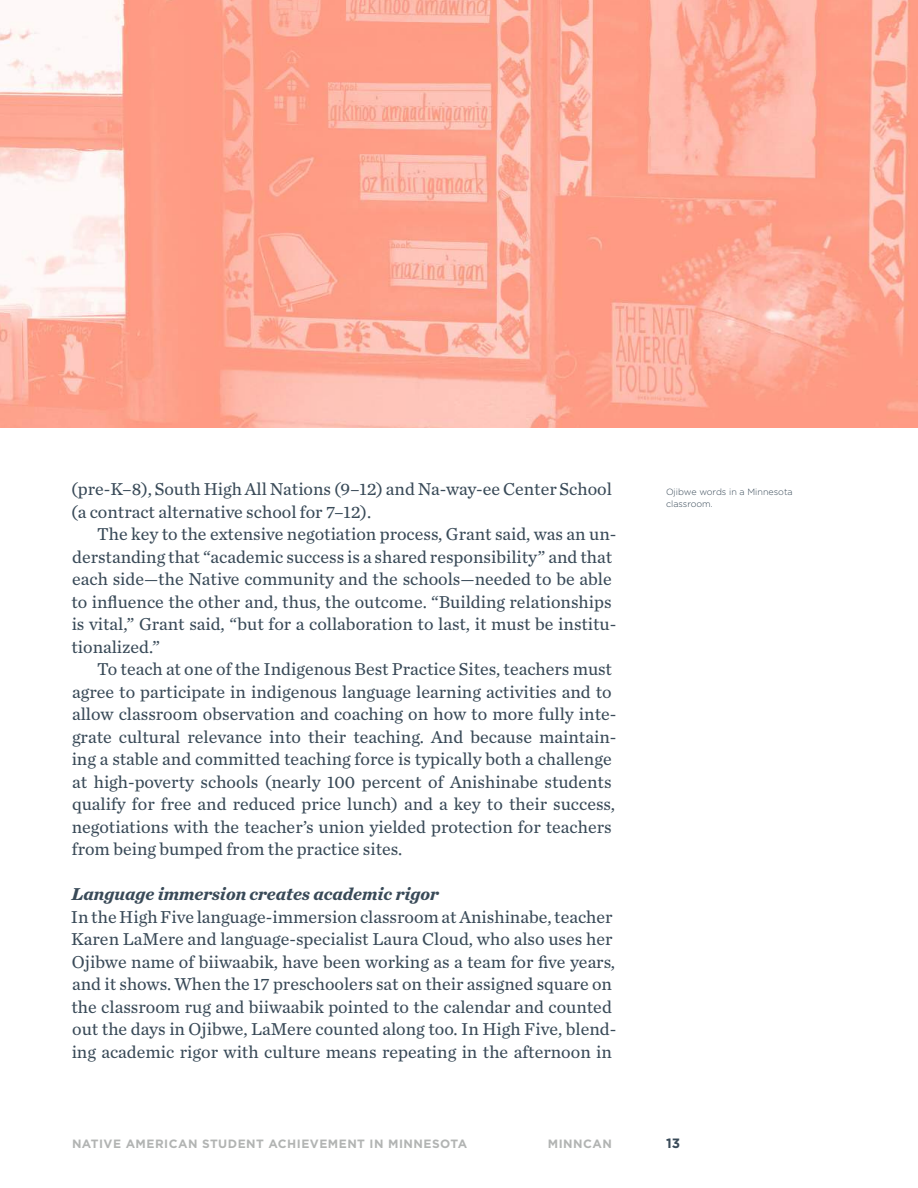
<style>
.page{position:relative;width:918px;height:1188px;background:#fff}
.page>*{position:absolute;margin:0;border:0;box-sizing:border-box;transform-origin:0 0}
.t1{font:18px/22.5px "Chronicle Text G2";color:#394a58}
.t2{font:italic 700 18px "Chronicle Text G2";color:#394a58}
.t3{font:700 13.5px "Gotham";color:#394a58}
.t4{font:700 12px "Gotham";letter-spacing:.04em;color:#b2b4b3}
.t5{font:300 9px/12px "Gotham";color:#394a58}
</style>
<div class="page">
<img style="left:0;top:0;width:918px;height:428px">
<p class="t1" style="left:71px;top:477px;width:542px">(pre-K–8), South High All Nations (9–12) and Na-way-ee Center School (a contract alternative school for 7–12).</p>
<p class="t1" style="left:71px;top:522px;width:547px;text-indent:26px">The key to the extensive negotiation process, Grant said, was an un&shy;derstanding that “academic success is a shared responsibility” and that each side—the Native community and the schools—needed to be able to influence the other and, thus, the outcome. “Building relationships is vital,” Grant said, “but for a collaboration to last, it must be institu&shy;tionalized.”</p>
<p class="t1" style="left:72px;top:657px;width:546px;text-indent:26px">To teach at one of the Indigenous Best Practice Sites, teachers must agree to participate in indigenous language learning activities and to allow classroom observation and coaching on how to more fully inte&shy;grate cultural relevance into their teaching. And because maintain&shy;ing a stable and committed teaching force is typically both a challenge at high-poverty schools (nearly 100 percent of Anishinabe students qualify for free and reduced price lunch) and a key to their success, negotiations with the teacher’s union yielded protection for teachers from being bumped from the practice sites.</p>
<p class="t2" style="left:72px;top:879px;width:369px">Language immersion creates academic rigor</p>
<p class="t1" style="left:71px;top:904px;width:547px">In the High Five language-immersion classroom at Anishinabe, teacher Karen LaMere and language-specialist Laura Cloud, who also uses her Ojibwe name of biiwaabik, have been working as a team for five years, and it shows. When the 17 preschoolers sat on their assigned square on the classroom rug and biiwaabik pointed to the calendar and counted out the days in Ojibwe, LaMere counted along too. In High Five, blend&shy;ing academic rigor with culture means repeating in the afternoon in</p>
<p class="t5" style="left:666px;top:486px;width:128px">Ojibwe words in a Minnesota classroom.</p>
<p class="t4" style="left:72px;top:1135px;width:397px">NATIVE AMERICAN STUDENT ACHIEVEMENT IN MINNESOTA</p>
<p class="t4" style="left:548px;top:1135px;width:66px">MINNCAN</p>
<p class="t3" style="left:666px;top:1134px;width:16px">13</p>
</div>
